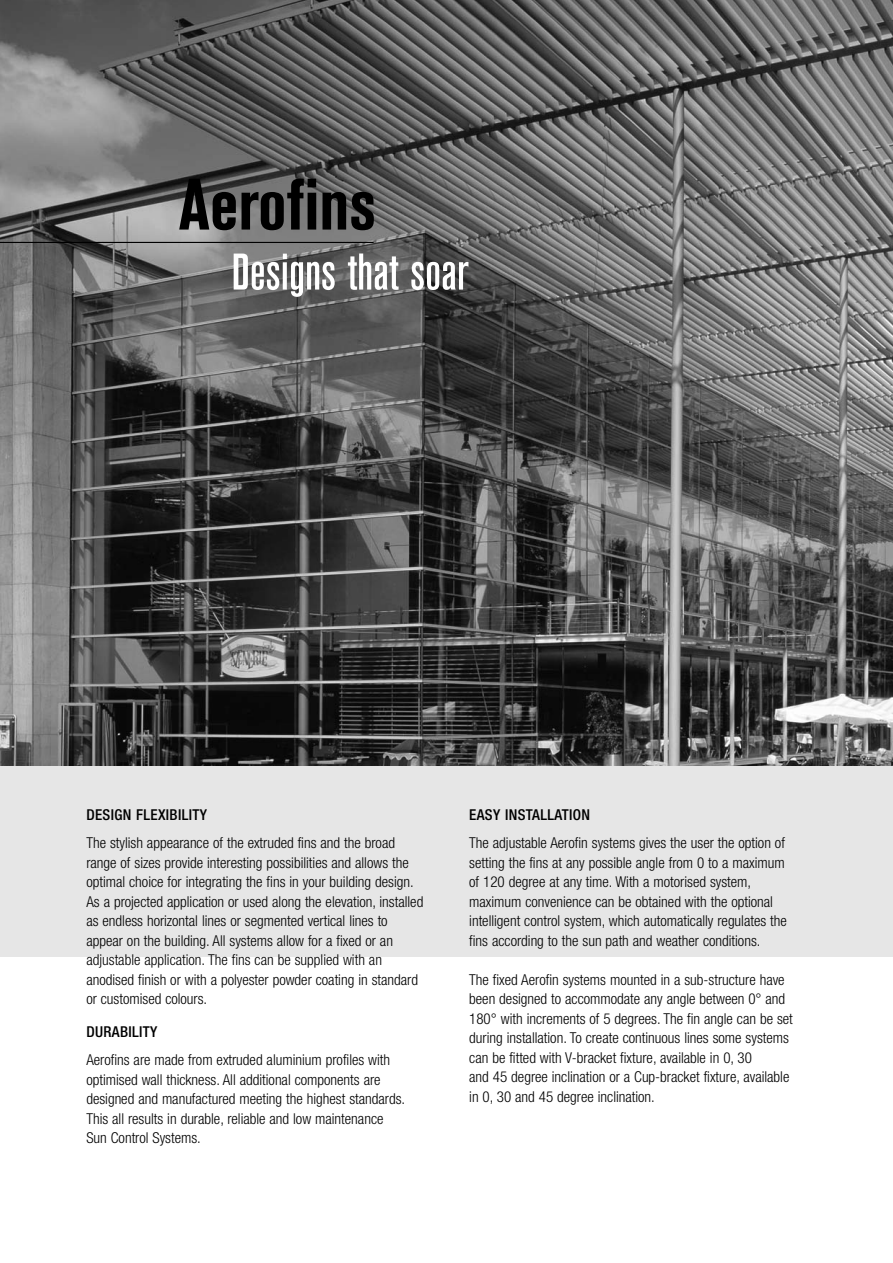
<style>
.page{position:relative;width:893px;height:1263px;background:#fff}
.page>*{position:absolute;margin:0;border:0;box-sizing:border-box;transform-origin:0 0}
.t1{font:700 condensed 72px "Akzidenz Grotesk BE";color:#000}
.t2{font:500 condensed 51px "Akzidenz Grotesk BE";color:#fff}
.t3{font:300 condensed 15px/19.5px "Helvetica Neue";color:#000}
.t4{font:500 condensed 15px "Helvetica Neue";letter-spacing:.025em;color:#000}
</style>
<div class="page">
<div style="left:0;top:64px;width:892px;height:893px;background:#e6e6e6"></div>
<img style="left:0;top:0;width:892px;height:765px">
<hr style="left:0;top:242px;width:373px;height:1px;background:#000">
<h1 class="t1" style="left:178px;top:179px;width:199px">Aerofins</h1>
<h2 class="t2" style="left:232px;top:254px;width:238px">Designs that soar</h2>
<p class="t4" style="left:86px;top:809px;width:122px">DESIGN FLEXIBILITY</p>
<p class="t3" style="left:86px;top:834px;width:338px">The stylish appearance of the extruded fins and the broad range of sizes provide interesting possibilities and allows the optimal choice for integrating the fins in your building design.<br>As a projected application or used along the elevation, installed as endless horizontal lines or segmented vertical lines to appear on the building. All systems allow for a fixed or an adjustable application. The fins can be supplied with an anodised finish or with a polyester powder coating in standard or customised colours.</p>
<p class="t4" style="left:86px;top:1026px;width:72px">DURABILITY</p>
<p class="t3" style="left:86px;top:1051px;width:320px">Aerofins are made from extruded aluminium profiles with optimised wall thickness. All additional components are designed and manufactured meeting the highest standards.<br>This all results in durable, reliable and low maintenance Sun Control Systems.</p>
<p class="t4" style="left:469px;top:809px;width:122px">EASY INSTALLATION</p>
<p class="t3" style="left:469px;top:834px;width:319px">The adjustable Aerofin systems gives the user the option of setting the fins at any possible angle from 0 to a maximum of 120 degree at any time. With a motorised system, maximum convenience can be obtained with the optional intelligent control system, which automatically regulates the fins according to the sun path and weather conditions.</p>
<p class="t3" style="left:469px;top:971px;width:325px">The fixed Aerofin systems mounted in a sub-structure have been designed to accommodate any angle between 0° and 180° with increments of 5 degrees. The fin angle can be set during installation. To create continuous lines some systems can be fitted with V-bracket fixture, available in 0, 30<br>and 45 degree inclination or a Cup-bracket fixture, available in 0, 30 and 45 degree inclination.</p>
</div>
